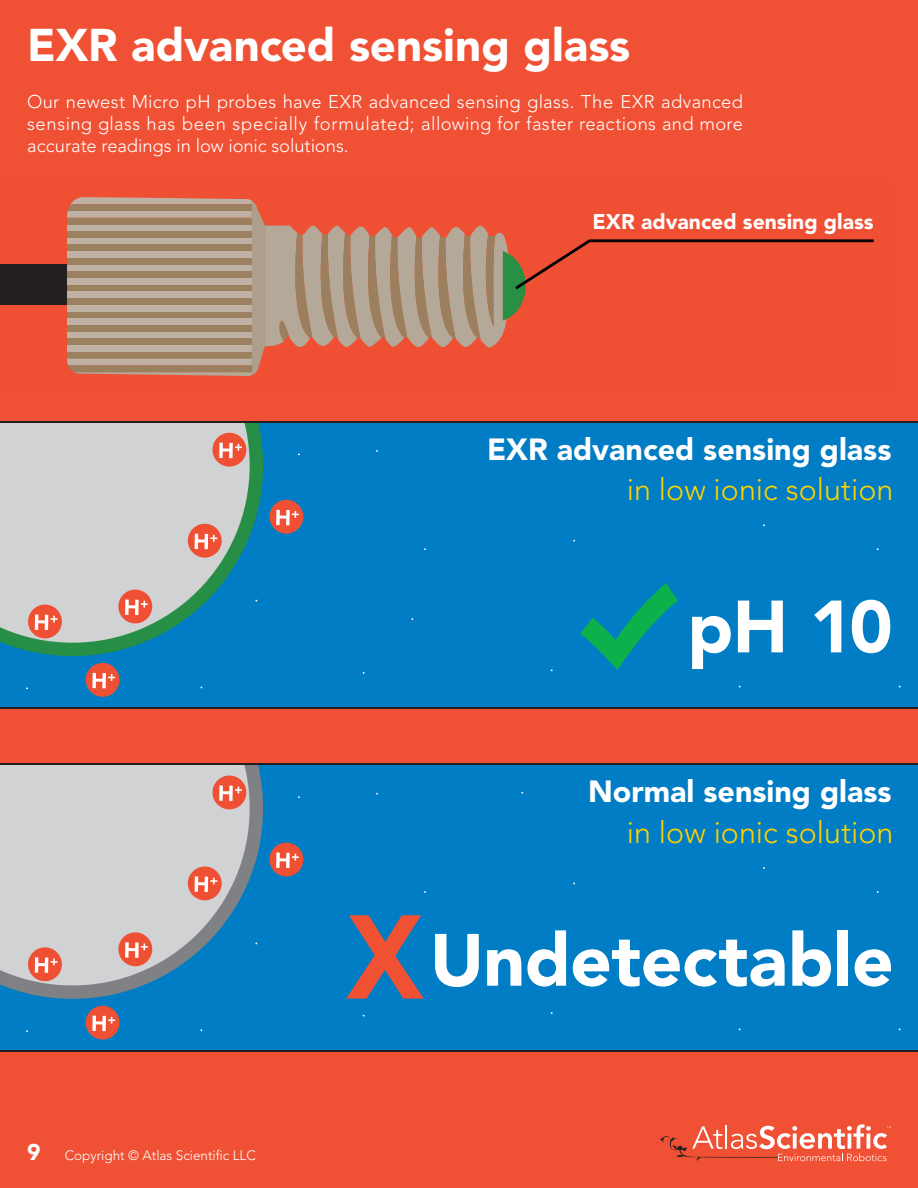
<style>
.page{position:relative;width:918px;height:1188px;background:#f05134}
.page>*{position:absolute;margin:0;border:0;box-sizing:border-box;transform-origin:0 0}
.t1{font:900 73.2px "Avenir";letter-spacing:-.01em;color:#fff}
.t2{font:900 45.45px "Avenir LT Pro";color:#fff}
.t3{font:900 30.45px/40.2px "Avenir";color:#fff;text-align:right}
.t4{font:900 21.15px "Avenir";color:#fff}
.t5{font:300 18.3px/22px "Avenir LT Pro";color:#fff;text-align:justify}
.t6{font:300 13.5px "Avenir LT Pro";color:#fff}
.s1{font-weight:300;color:#ffd200}
.s2{font-weight:900;font-size:22.65px}
</style>
<div class="page">
<div style="left:0;top:264px;width:67px;height:41px;background:#231f20"></div>
<svg style="left:67px;top:197px;width:807px;height:179px"></svg>
<div style="left:0;top:422px;width:918px;height:286px;background:#007dc4"></div>
<svg style="left:0;top:422px;width:263px;height:234px;background:#a2bec2"></svg>
<div style="left:212px;top:433px;width:35px;height:34px;background:#ef5033;border-radius:50%"></div>
<svg style="left:219px;top:443px;width:23px;height:15px"></svg>
<div style="left:269px;top:500px;width:34px;height:34px;background:#ef5033;border-radius:50%"></div>
<svg style="left:276px;top:510px;width:23px;height:15px"></svg>
<div style="left:86px;top:663px;width:34px;height:34px;background:#ef5033;border-radius:50%"></div>
<svg style="left:92px;top:673px;width:23px;height:15px"></svg>
<div style="left:188px;top:524px;width:34px;height:34px;background:#ef5033;border-radius:50%"></div>
<svg style="left:195px;top:534px;width:22px;height:15px"></svg>
<div style="left:118px;top:589px;width:34px;height:35px;background:#ef5033;border-radius:50%"></div>
<svg style="left:125px;top:600px;width:23px;height:15px"></svg>
<div style="left:28px;top:604px;width:34px;height:35px;background:#ef5033;border-radius:50%"></div>
<svg style="left:35px;top:615px;width:22px;height:15px"></svg>
<svg style="left:580px;top:583px;width:98px;height:87px"></svg>
<div style="left:0;top:764px;width:918px;height:287px;background:#007dc4"></div>
<svg style="left:0;top:765px;width:263px;height:234px;background:#aabec9"></svg>
<div style="left:212px;top:775px;width:35px;height:35px;background:#ef5033;border-radius:50%"></div>
<svg style="left:219px;top:785px;width:23px;height:16px"></svg>
<div style="left:269px;top:842px;width:34px;height:35px;background:#ef5033;border-radius:50%"></div>
<svg style="left:276px;top:853px;width:23px;height:15px"></svg>
<div style="left:86px;top:1006px;width:34px;height:34px;background:#ef5033;border-radius:50%"></div>
<svg style="left:92px;top:1016px;width:23px;height:15px"></svg>
<div style="left:188px;top:866px;width:34px;height:35px;background:#ef5033;border-radius:50%"></div>
<svg style="left:195px;top:876px;width:22px;height:16px"></svg>
<div style="left:118px;top:932px;width:34px;height:34px;background:#ef5033;border-radius:50%"></div>
<svg style="left:125px;top:942px;width:23px;height:16px"></svg>
<div style="left:28px;top:947px;width:34px;height:34px;background:#ef5033;border-radius:50%"></div>
<svg style="left:35px;top:957px;width:22px;height:16px"></svg>
<svg style="left:346px;top:915px;width:78px;height:84px"></svg>
<hr style="left:0;top:421px;width:918px;height:1px;background:#231f20">
<hr style="left:0;top:708px;width:918px;height:1px;background:#231f20">
<hr style="left:0;top:764px;width:918px;height:1px;background:#231f20">
<hr style="left:0;top:1050px;width:918px;height:2px;background:#231f20">
<svg style="left:660px;top:1124px;width:231px;height:37px"></svg>
<p class="t2" style="left:27px;top:18px;width:605px">EXR advanced sensing glass</p>
<p class="t5" style="left:27px;top:90px;width:718px">Our newest Micro pH probes have EXR advanced sensing glass. The EXR advanced sensing glass has been specially formulated; allowing for faster reactions and more accurate readings in low ionic solutions.</p>
<p class="t4" style="left:593px;top:209px;width:283px">EXR advanced sensing glass</p>
<p class="t3" style="left:487px;top:429px;width:408px">EXR advanced sensing glass <span class="s1">in low ionic solution</span></p>
<p class="t1" style="left:687px;top:583px;width:207px">pH 10</p>
<p class="t3" style="left:588px;top:772px;width:307px">Normal sensing glass <span class="s1">in low ionic solution</span></p>
<p class="t6" style="left:27px;top:1148px;width:230px"><span class="s2">9</span> Copyright © Atlas Scientific LLC</p>
<p class="t1" style="left:430px;top:916px;width:466px">Undetectable</p>
</div>
